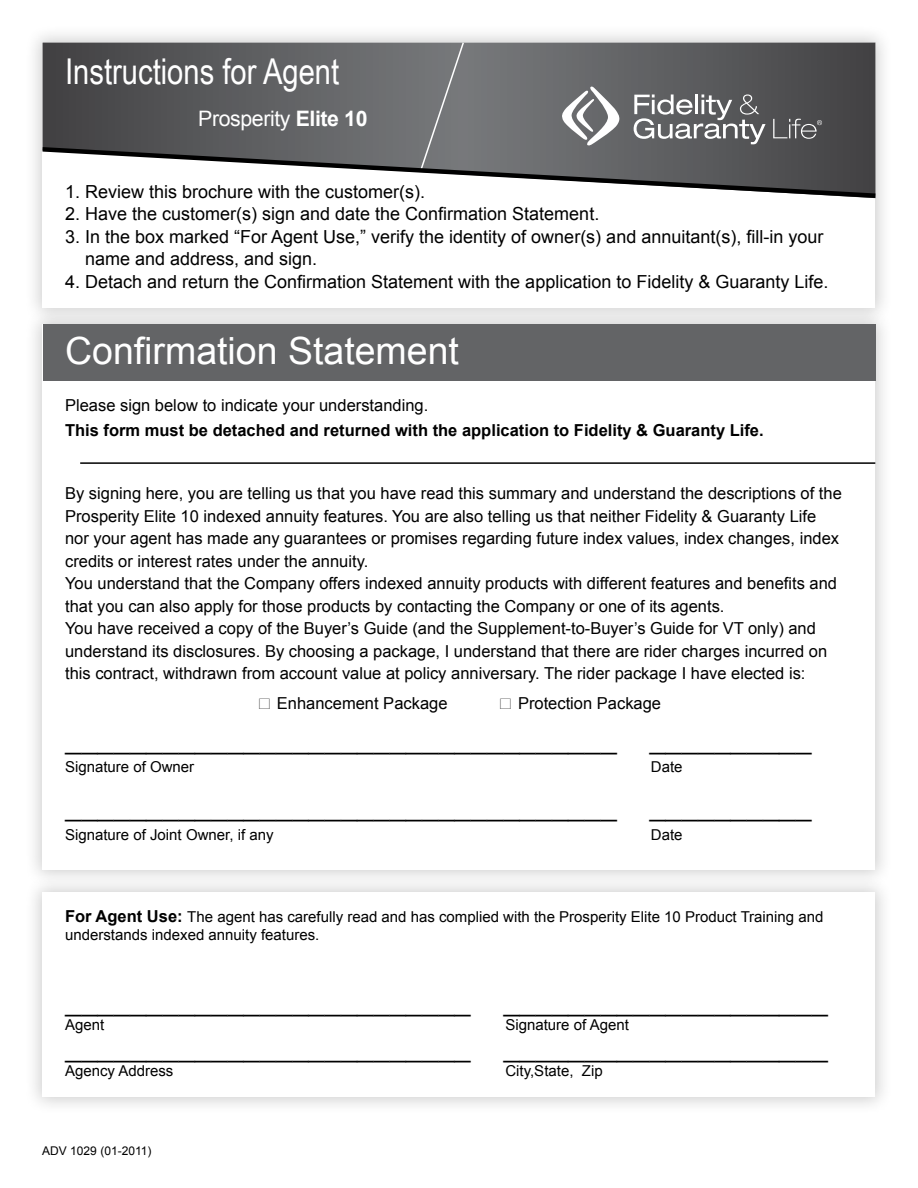
<style>
.page{position:relative;width:918px;height:1188px;background:#fff}
.page>*{position:absolute;margin:0;border:0;box-sizing:border-box;transform-origin:0 0}
.t1{font:37.5px "Arial";color:#fff}
.t2{font:35.55px "Arial Narrow";color:#000}
.t3{font:35.55px "Arial Narrow";color:#fff}
.t4{font:21.3px "Arial";letter-spacing:-.02em;color:#fff}
.t5{font:18px/22.5px "Arial";color:#000}
.t6{font:16.5px/22.5px "Arial";color:#000}
.t7{font:700 16.5px "Arial";color:#000}
.t8{font:15px/18px "Arial";color:#000}
.t9{font:12px "Arial";color:#000}
.s1{font-weight:700}
.s2{font-weight:700;font-size:16.5px}
</style>
<div class="page">
<div style="left:24px;top:873px;width:870px;height:242px;background:#000;opacity:.2"></div>
<div style="left:43px;top:892px;width:832px;height:205px;background:#fff"></div>
<div style="left:24px;top:306px;width:870px;height:582px;background:#000;opacity:.2"></div>
<div style="left:43px;top:324px;width:832px;height:546px;background:#fff"></div>
<div style="left:24px;top:24px;width:870px;height:303px;background:#000;opacity:.2"></div>
<div style="left:43px;top:43px;width:832px;height:265px;background:#fff"></div>
<svg style="left:43px;top:43px;width:832px;height:102px;background:#5b5c5e"></svg>
<svg style="left:419px;top:41px;width:46px;height:104px;background:#7a7c7e"></svg>
<div style="left:43px;top:324px;width:832px;height:57px;background:#636466"></div>
<hr style="left:80px;top:462px;width:795px;height:2px;background:#000">
<svg style="left:560px;top:86px;width:61px;height:59px"></svg>
<svg style="left:634px;top:94px;width:132px;height:50px"></svg>
<svg style="left:773px;top:119px;width:49px;height:20px"></svg>
<svg style="left:38px;top:145px;width:842px;height:55px"></svg>
<h2 class="t3" style="left:65px;top:46px;width:276px">Instructions for Agent</h2>
<p class="t4" style="left:198px;top:104px;width:171px">Prosperity <span class="s1">Elite 10</span></p>
<p class="t5" style="left:65px;top:180px;width:362px">1. Review this brochure with the customer(s).</p>
<p class="t5" style="left:65px;top:203px;width:536px">2. Have the customer(s) sign and date the Confirmation Statement.</p>
<p class="t5" style="left:85px;top:225px;width:740px;text-indent:-20px">3. In the box marked “For Agent Use,” verify the identity of owner(s) and annuitant(s), fill-in your name and address, and sign.</p>
<p class="t5" style="left:65px;top:270px;width:765px">4. Detach and return the Confirmation Statement with the application to Fidelity &amp; Guaranty Life.</p>
<h1 class="t1" style="left:65px;top:326px;width:395px">Confirmation Statement</h1>
<p class="t6" style="left:65px;top:394px;width:365px">Please sign below to indicate your understanding.</p>
<p class="t7" style="left:65px;top:419px;width:700px">This form must be detached and returned with the application to Fidelity &amp; Guaranty Life.</p>
<p class="t6" style="left:65px;top:482px;width:778px">By signing here, you are telling us that you have read this summary and understand the descriptions of the Prosperity Elite 10 indexed annuity features. You are also telling us that neither Fidelity &amp; Guaranty Life nor your agent has made any guarantees or promises regarding future index values, index changes, index credits or interest rates under the annuity.<br>You understand that the Company offers indexed annuity products with different features and benefits and that you can also apply for those products by contacting the Company or one of its agents.<br>You have received a copy of the Buyer’s Guide (and the Supplement-to-Buyer’s Guide for VT only) and understand its disclosures. By choosing a package, I understand that there are rider charges incurred on this contract, withdrawn from account value at policy anniversary. The rider package I have elected is:</p>
<p class="t6" style="left:277px;top:692px;width:172px">Enhancement Package</p>
<p class="t6" style="left:518px;top:692px;width:145px">Protection Package</p>
<h2 class="t2" style="left:65px;top:711px;width:748px">__________________________________ __________</h2>
<p class="t8" style="left:65px;top:758px;width:131px">Signature of Owner</p>
<p class="t8" style="left:651px;top:758px;width:33px">Date</p>
<h2 class="t2" style="left:65px;top:779px;width:748px">__________________________________ __________</h2>
<p class="t8" style="left:65px;top:826px;width:210px">Signature of Joint Owner, if any</p>
<p class="t8" style="left:651px;top:826px;width:33px">Date</p>
<p class="t8" style="left:65px;top:908px;width:760px"><span class="s2">For Agent Use:</span> The agent has carefully read and has complied with the Prosperity Elite 10 Product Training and understands indexed annuity features.</p>
<h2 class="t2" style="left:65px;top:973px;width:764px">_________________________ ____________________</h2>
<p class="t8" style="left:65px;top:1016px;width:41px">Agent</p>
<p class="t8" style="left:505px;top:1016px;width:125px">Signature of Agent</p>
<h2 class="t2" style="left:65px;top:1020px;width:764px">_________________________ ____________________</h2>
<p class="t8" style="left:65px;top:1062px;width:110px">Agency Address</p>
<p class="t8" style="left:505px;top:1062px;width:99px">City,State, Zip</p>
<p class="t9" style="left:42px;top:1143px;width:111px">ADV 1029 (01-2011)</p>
</div>
